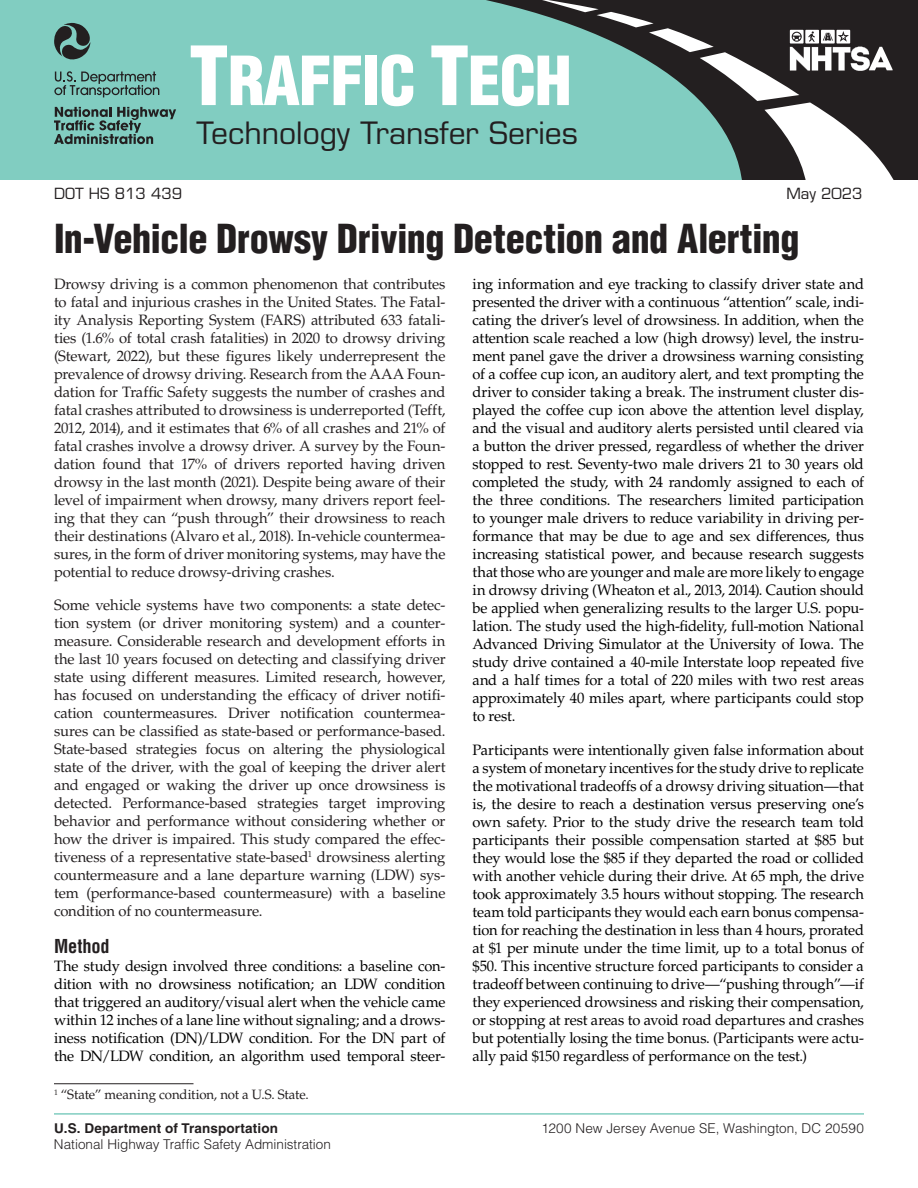
<style>
.page{position:relative;width:918px;height:1188px;background:#fff}
.page>*{position:absolute;margin:0;border:0;box-sizing:border-box;transform-origin:0 0}
.t1{font:900 condensed 66px "Helvetica LT Std";letter-spacing:-.02em;color:#fff}
.t2{font:900 condensed 39px "Helvetica LT Std";letter-spacing:-.015em;color:#231f20}
.t3{font:30px "Eurostile LT Std";color:#231f20}
.HeadA{font:700 condensed 18.75px "Helvetica LT Std";letter-spacing:-.005em;color:#231f20}
.Body_Text{font:15px/18px "Palatino LT Std";letter-spacing:-.01em;color:#000;text-align:justify}
.Body_Text-2{font:15px/18px "Palatino LT Std";letter-spacing:-.01em;color:#231f20;text-align:justify}
.t4{font:15px "Eurostile LT Std";color:#231f20}
.t5{font:300 13.5px "Helvetica LT Std";color:#231f20}
.Footnote_Text_w_Line{font:13.5px "Palatino LT Std";letter-spacing:-.01em;color:#231f20}
.t6{font:700 13.5px "Helvetica LT Std";letter-spacing:.01em;color:#231f20}
.s1{font-size:79.5px}
</style>
<div class="page">
<hr style="left:54px;top:1113px;width:810px;height:2px;background:#81cdc1">
<div style="left:0;top:0;width:918px;height:180px;background:#81cdc1"></div>
<svg style="left:486px;top:0;width:432px;height:180px"></svg>
<svg style="left:529px;top:0;width:367px;height:180px"></svg>
<svg style="left:54px;top:23px;width:37px;height:37px"></svg>
<svg style="left:54px;top:71px;width:105px;height:26px"></svg>
<svg style="left:54px;top:107px;width:122px;height:37px"></svg>
<hr style="left:54px;top:1083px;width:140px;height:1px;background:#231f20">
<h1 class="t1" style="left:189px;top:39px;width:384px"><span class="s1">T</span>RAFFIC <span class="s1">T</span>ECH</h1>
<h3 class="t3" style="left:196px;top:115px;width:383px">Technology Transfer Series</h3>
<p class="t4" style="left:54px;top:185px;width:130px">DOT HS 813 439</p>
<p class="t4" style="left:786px;top:185px;width:78px">May 2023</p>
<h1 class="t2" style="left:54px;top:214px;width:747px">In-Vehicle Drowsy Driving Detection and Alerting</h1>
<p class="Body_Text-2" style="left:54px;top:275px;width:393px">Drowsy driving is a common phenomenon that contributes to fatal and injurious crashes in the United States. The Fatal&shy;ity Analysis Reporting System (FARS) attributed 633 fatali&shy;ties (1.6% of total crash fatalities) in 2020 to drowsy driving (Stewart, 2022), but these figures likely underrepresent the prevalence of drowsy driving. Research from the AAA Foun&shy;dation for Traffic Safety suggests the number of crashes and fatal crashes attributed to drowsiness is underreported (Tefft, 2012, 2014), and it estimates that 6% of all crashes and 21% of fatal crashes involve a drowsy driver. A survey by the Foun&shy;dation found that 17% of drivers reported having driven drowsy in the last month (2021). Despite being aware of their level of impairment when drowsy, many drivers report feel&shy;ing that they can “push through” their drowsiness to reach their destinations (Alvaro et al., 2018). In-vehicle countermea&shy;sures, in the form of driver monitoring systems, may have the potential to reduce drowsy-driving crashes.</p>
<p class="Body_Text-2" style="left:54px;top:596px;width:393px">Some vehicle systems have two components: a state detec&shy;tion system (or driver monitoring system) and a counter&shy;measure. Considerable research and development efforts in the last 10 years focused on detecting and classifying driver state using different measures. Limited research, however, has focused on understanding the efficacy of driver notifi&shy;cation countermeasures. Driver notification countermea&shy;sures can be classified as state-based or performance-based.<br>State-based strategies focus on altering the physiological state of the driver, with the goal of keeping the driver alert and engaged or waking the driver up once drowsiness is detected. Performance-based strategies target improving behavior and performance without considering whether or how the driver is impaired. This study compared the effec&shy;tiveness of a representative state-based<sup>1</sup> drowsiness alerting countermeasure and a lane departure warning (LDW) sys&shy;tem (performance-based countermeasure) with a baseline condition of no countermeasure.</p>
<h2 class="HeadA" style="left:54px;top:934px;width:57px">Method</h2>
<p class="Body_Text" style="left:54px;top:957px;width:393px">The study design involved three conditions: a baseline con&shy;dition with no drowsiness notification; an LDW condition that triggered an auditory/visual alert when the vehicle came within 12 inches of a lane line without signaling; and a drows&shy;iness notification (DN)/LDW condition. For the DN part of the DN/LDW condition, an algorithm used temporal steer-</p>
<p class="Body_Text" style="left:473px;top:275px;width:393px">ing information and eye tracking to classify driver state and presented the driver with a continuous “attention” scale, indi&shy;cating the driver’s level of drowsiness. In addition, when the attention scale reached a low (high drowsy) level, the instru&shy;ment panel gave the driver a drowsiness warning consisting of a coffee cup icon, an auditory alert, and text prompting the driver to consider taking a break. The instrument cluster dis&shy;played the coffee cup icon above the attention level display, and the visual and auditory alerts persisted until cleared via a button the driver pressed, regardless of whether the driver stopped to rest. Seventy-two male drivers 21 to 30 years old completed the study, with 24 randomly assigned to each of the three conditions. The researchers limited participation to younger male drivers to reduce variability in driving per&shy;formance that may be due to age and sex differences, thus increasing statistical power, and because research suggests that those who are younger and male are more likely to engage in drowsy driving (Wheaton et al., 2013, 2014). Caution should be applied when generalizing results to the larger U.S. popu&shy;lation. The study used the high-fidelity, full-motion National Advanced Driving Simulator at the University of Iowa. The study drive contained a 40-mile Interstate loop repeated five and a half times for a total of 220 miles with two rest areas approximately 40 miles apart, where participants could stop to rest.</p>
<p class="Body_Text" style="left:473px;top:741px;width:393px">Participants were intentionally given false information about a system of monetary incentives for the study drive to replicate the motivational tradeoffs of a drowsy driving situation—that is, the desire to reach a destination versus preserving one’s own safety. Prior to the study drive the research team told participants their possible compensation started at $85 but they would lose the $85 if they departed the road or collided with another vehicle during their drive. At 65 mph, the drive took approximately 3.5 hours without stopping. The research team told participants they would each earn bonus compensa&shy;tion for reaching the destination in less than 4 hours, prorated at $1 per minute under the time limit, up to a total bonus of $50. This incentive structure forced participants to consider a tradeoff between continuing to drive—“pushing through”—if they experienced drowsiness and risking their compensation, or stopping at rest areas to avoid road departures and crashes but potentially losing the time bonus. (Participants were actu&shy;ally paid $150 regardless of performance on the test.)</p>
<p class="Footnote_Text_w_Line" style="left:54px;top:1087px;width:256px"><sup>1</sup> “State” meaning condition, not a U.S. State.</p>
<p class="t6" style="left:54px;top:1120px;width:226px">U.S. Department of Transportation</p>
<p class="t5" style="left:541px;top:1120px;width:324px">1200 New Jersey Avenue SE, Washington, DC 20590</p>
<p class="t5" style="left:54px;top:1136px;width:279px">National Highway Traffic Safety Administration</p>
</div>
